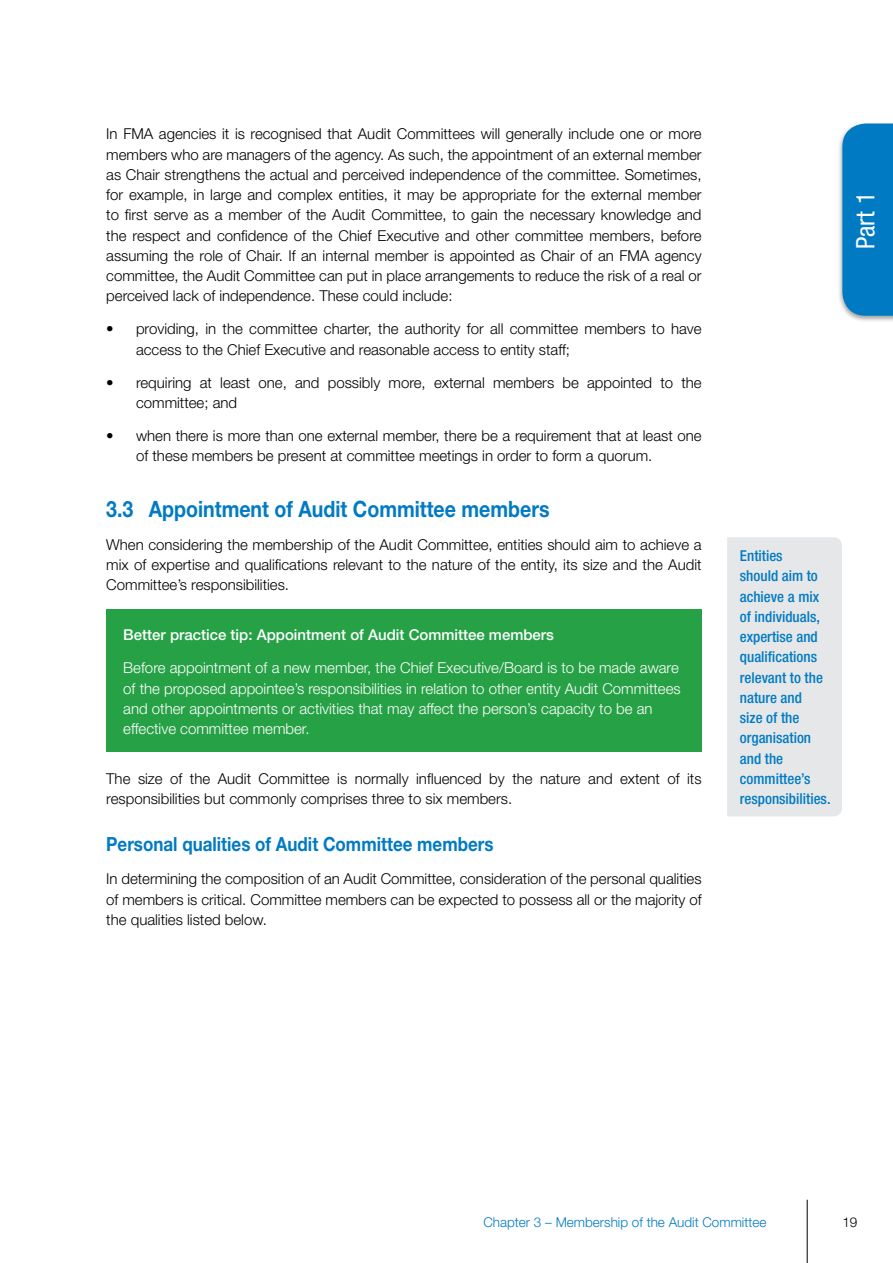
<style>
.page{position:relative;width:893px;height:1263px;background:#fff}
.page>*{position:absolute;margin:0;border:0;box-sizing:border-box;transform-origin:0 0}
.t1{font:condensed 25.5px "Helvetica Neue";color:#fff}
.t2{font:700 22.5px "Helvetica Neue";color:#007bc3;scale:.87 1}
.t3{font:700 19.5px "Helvetica Neue";color:#007bc3;scale:.87 1}
.t4{font:300 15px/20.2px "Helvetica Neue";color:#000}
.t5{font:300 15px/20.2px "Helvetica Neue";color:#fff}
.t6{font:500 condensed 15px/20.2px "Helvetica Neue";color:#007bc3}
.t7{font:500 15px "Helvetica Neue";color:#fff}
.t8{font:300 13.5px "Helvetica Neue";color:#007bc3}
.t9{font:300 13.5px "Helvetica Neue";color:#000}
</style>
<div class="page">
<hr style="left:807px;top:1200px;width:1px;height:63px;background:#000">
<div style="left:838px;top:121px;width:55px;height:201px;background:#000;opacity:.37"></div>
<div style="left:842px;top:124px;width:51px;height:192px;background:#007bc3"></div>
<div style="left:106px;top:609px;width:596px;height:143px;background:#26a146"></div>
<div style="left:727px;top:537px;width:115px;height:279px;background:#e6e7e8"></div>
<p class="t4" style="left:106px;top:124px;width:597px;text-align:justify">In FMA agencies it is recognised that Audit Committees will generally include one or more members who are managers of the agency. As such, the appointment of an external member as Chair strengthens the actual and perceived independence of the committee. Sometimes, for example, in large and complex entities, it may be appropriate for the external member to first serve as a member of the Audit Committee, to gain the necessary knowledge and the respect and confidence of the Chief Executive and other committee members, before assuming the role of Chair. If an internal member is appointed as Chair of an FMA agency committee, the Audit Committee can put in place arrangements to reduce the risk of a real or perceived lack of independence. These could include:</p>
<p class="t4" style="left:136px;top:319px;width:567px;text-indent:-30px">• providing, in the committee charter, the authority for all committee members to have access to the Chief Executive and reasonable access to entity staff;</p>
<p class="t4" style="left:136px;top:372px;width:567px;text-indent:-30px">• requiring at least one, and possibly more, external members be appointed to the committee; and</p>
<p class="t4" style="left:136px;top:425px;width:567px;text-indent:-30px">• when there is more than one external member, there be a requirement that at least one of these members be present at committee meetings in order to form a quorum.</p>
<h2 class="t2" style="left:106px;top:495px;width:511px">3.3 Appointment of Audit Committee members</h2>
<p class="t4" style="left:106px;top:534px;width:597px;text-align:justify">When considering the membership of the Audit Committee, entities should aim to achieve a mix of expertise and qualifications relevant to the nature of the entity, its size and the Audit Committee’s responsibilities.</p>
<p class="t7" style="left:123px;top:626px;width:432px">Better practice tip: Appointment of Audit Committee members</p>
<p class="t5" style="left:123px;top:657px;width:559px">Before appointment of a new member, the Chief Executive/Board is to be made aware of the proposed appointee’s responsibilities in relation to other entity Audit Committees and other appointments or activities that may affect the person’s capacity to be an effective committee member.</p>
<p class="t4" style="left:106px;top:768px;width:597px">The size of the Audit Committee is normally influenced by the nature and extent of its responsibilities but commonly comprises three to six members.</p>
<h3 class="t3" style="left:106px;top:832px;width:447px">Personal qualities of Audit Committee members</h3>
<p class="t4" style="left:106px;top:868px;width:597px;text-align:justify">In determining the composition of an Audit Committee, consideration of the personal qualities of members is critical. Committee members can be expected to possess all or the majority of the qualities listed below.</p>
<h1 class="t1" style="left:851px;top:249px;width:58px;rotate:-90deg">Part 1</h1>
<p class="t6" style="left:740px;top:546px;width:92px">Entities<br>should aim to achieve a mix of individuals, expertise and qualifications relevant to the nature and<br>size of the organisation and the committee’s responsibilities.</p>
<p class="t8" style="left:483px;top:1214px;width:285px">Chapter 3 – Membership of the Audit Committee</p>
<p class="t9" style="left:842px;top:1214px;width:17px">19</p>
</div>
